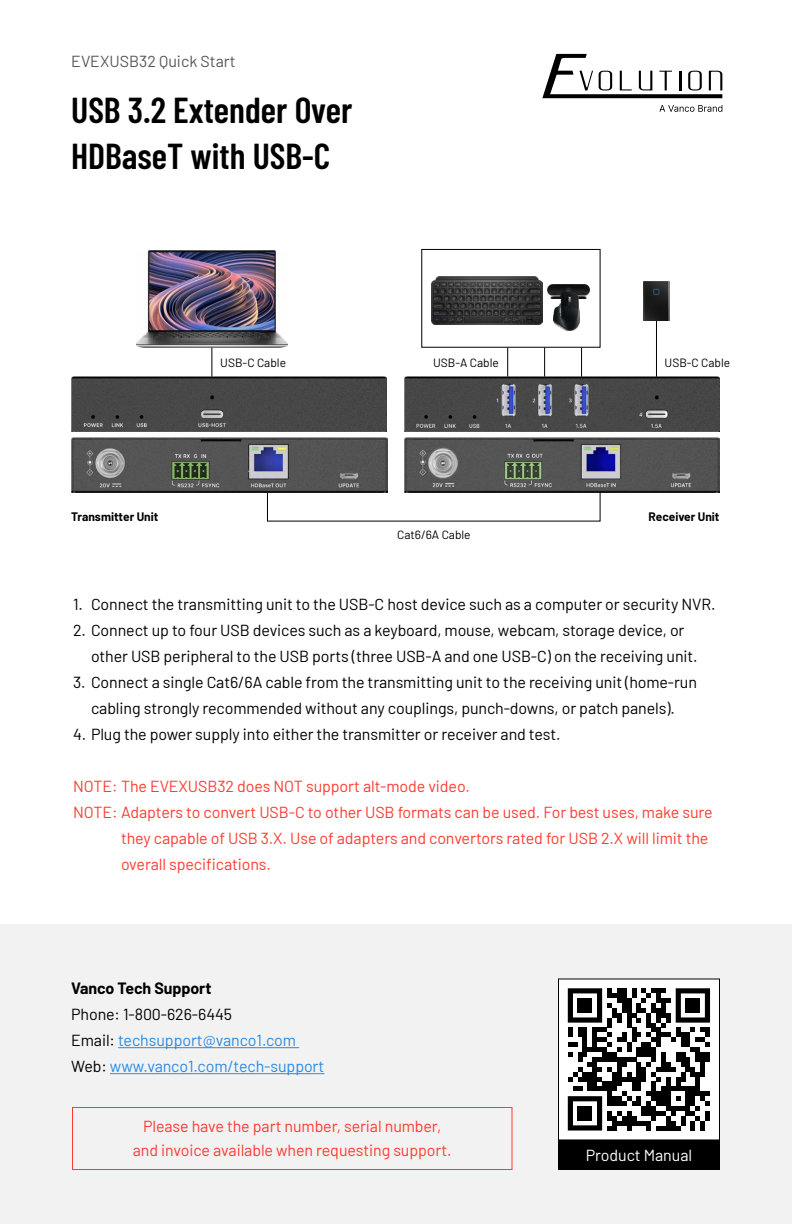
<style>
.page{position:relative;width:792px;height:1224px;background:#fff}
.page>*{position:absolute;margin:0;border:0;box-sizing:border-box;transform-origin:0 0}
.t1{font:600 36px/46px "Barlow Condensed";color:#000}
.t2{font:16px/26px "Barlow";letter-spacing:-.005em;color:#000}
.t3{font:16px/24px "Barlow";letter-spacing:-.005em;color:#ff3b30;text-align:center}
.t4{font:16px/26px "Barlow";letter-spacing:-.005em;color:#288be4}
.t5{font:16px "Barlow";color:#58585b}
.t6{font:700 16px "Barlow";letter-spacing:-.005em;color:#000}
.t7{font:16px "Barlow";letter-spacing:-.005em;color:#fff}
.t8{font:12px "Barlow";color:#000}
.t9{font:700 12px "Barlow";color:#000}
.s1{color:#000}
</style>
<div class="page">
<div style="left:0;top:924px;width:792px;height:300px;background:#f2f2f2"></div>
<svg style="left:542px;top:54px;width:180px;height:44px"></svg>
<svg style="left:659px;top:105px;width:63px;height:7px"></svg>
<hr style="left:118px;top:1047px;width:181px;height:1px;background:#288be4">
<hr style="left:110px;top:1073px;width:214px;height:1px;background:#288be4">
<div style="left:72px;top:1107px;width:440px;height:63px;border:1px solid #ff3b30"></div>
<div style="left:558px;top:1140px;width:162px;height:30px;background:#000"></div>
<div style="left:558px;top:978px;width:162px;height:162px;background:#fff"></div>
<svg style="left:568px;top:988px;width:142px;height:143px"></svg>
<div style="left:578px;top:998px;width:14px;height:15px;background:#000"></div>
<div style="left:686px;top:998px;width:14px;height:15px;background:#000"></div>
<div style="left:578px;top:1106px;width:14px;height:15px;background:#000"></div>
<div style="left:558px;top:978px;width:162px;height:162px;border:1px solid #000"></div>
<img style="left:71px;top:437px;width:316px;height:55px">
<img style="left:404px;top:437px;width:316px;height:55px">
<img style="left:71px;top:377px;width:316px;height:54px">
<img style="left:404px;top:377px;width:316px;height:54px">
<div style="left:267px;top:492px;width:333px;height:29px;border:1px solid #000"></div>
<img style="left:137px;top:250px;width:150px;height:98px">
<svg style="left:212px;top:348px;width:1px;height:29px"></svg>
<hr style="left:544px;top:347px;width:1px;height:30px;background:#000">
<hr style="left:507px;top:347px;width:1px;height:30px;background:#000">
<hr style="left:581px;top:347px;width:1px;height:30px;background:#000">
<hr style="left:656px;top:299px;width:1px;height:78px;background:#000">
<img style="left:432px;top:276px;width:110px;height:49px">
<img style="left:643px;top:281px;width:27px;height:39px">
<img style="left:547px;top:284px;width:43px;height:15px">
<div style="left:421px;top:249px;width:179px;height:99px;border:1px solid #000"></div>
<img style="left:553px;top:291px;width:27px;height:39px">
<p class="t5" style="left:71px;top:50px;width:166px">EVEXUSB32 Quick Start</p>
<h1 class="t1" style="left:71px;top:85px;width:283px">USB 3.2 Extender Over<br>HDBaseT with USB-C</h1>
<p class="t8" style="left:220px;top:354px;width:67px">USB-C Cable</p>
<p class="t8" style="left:433px;top:354px;width:67px">USB-A Cable</p>
<p class="t8" style="left:665px;top:354px;width:67px">USB-C Cable</p>
<p class="t9" style="left:71px;top:508px;width:89px">Transmitter Unit</p>
<p class="t9" style="left:649px;top:508px;width:72px">Receiver Unit</p>
<p class="t8" style="left:397px;top:526px;width:75px">Cat6/6A Cable</p>
<p class="t2" style="left:73px;top:590px;width:644px">1. Connect the transmitting unit to the USB-C host device such as a computer or security NVR.</p>
<p class="t2" style="left:91px;top:616px;width:608px;text-indent:-18px">2. Connect up to four USB devices such as a keyboard, mouse, webcam, storage device, or other USB peripheral to the USB ports (three USB-A and one USB-C) on the receiving unit.</p>
<p class="t2" style="left:73px;top:668px;width:626px;text-align:center">3. Connect a single Cat6/6A cable from the transmitting unit to the receiving unit (home-run cabling strongly recommended without any couplings, punch-downs, or patch panels).</p>
<p class="t2" style="left:73px;top:720px;width:489px">4. Plug the power supply into either the transmitter or receiver and test.</p>
<p class="t3" style="left:73px;top:773px;width:399px">NOTE: The EVEXUSB32 does NOT support alt-mode video.</p>
<p class="t3" style="left:73px;top:799px;width:641px">NOTE: Adapters to convert USB-C to other USB formats can be used. For best uses, make sure</p>
<p class="t3" style="left:121px;top:825px;width:589px">they capable of USB 3.X. Use of adapters and convertors rated for USB 2.X will limit the</p>
<p class="t3" style="left:121px;top:851px;width:152px">overall specifications.</p>
<p class="t6" style="left:71px;top:977px;width:142px">Vanco Tech Support</p>
<p class="t4" style="left:71px;top:1000px;width:255px"><span class="s1">Phone: 1-800-626-6445<br>Email:</span> techsupport@vanco1.com<br><span class="s1">Web:</span> www.vanco1.com/tech-support</p>
<p class="t3" style="left:133px;top:1113px;width:320px">Please have the part number, serial number, and invoice available when requesting support.</p>
<p class="t7" style="left:586px;top:1144px;width:108px">Product Manual</p>
</div>
